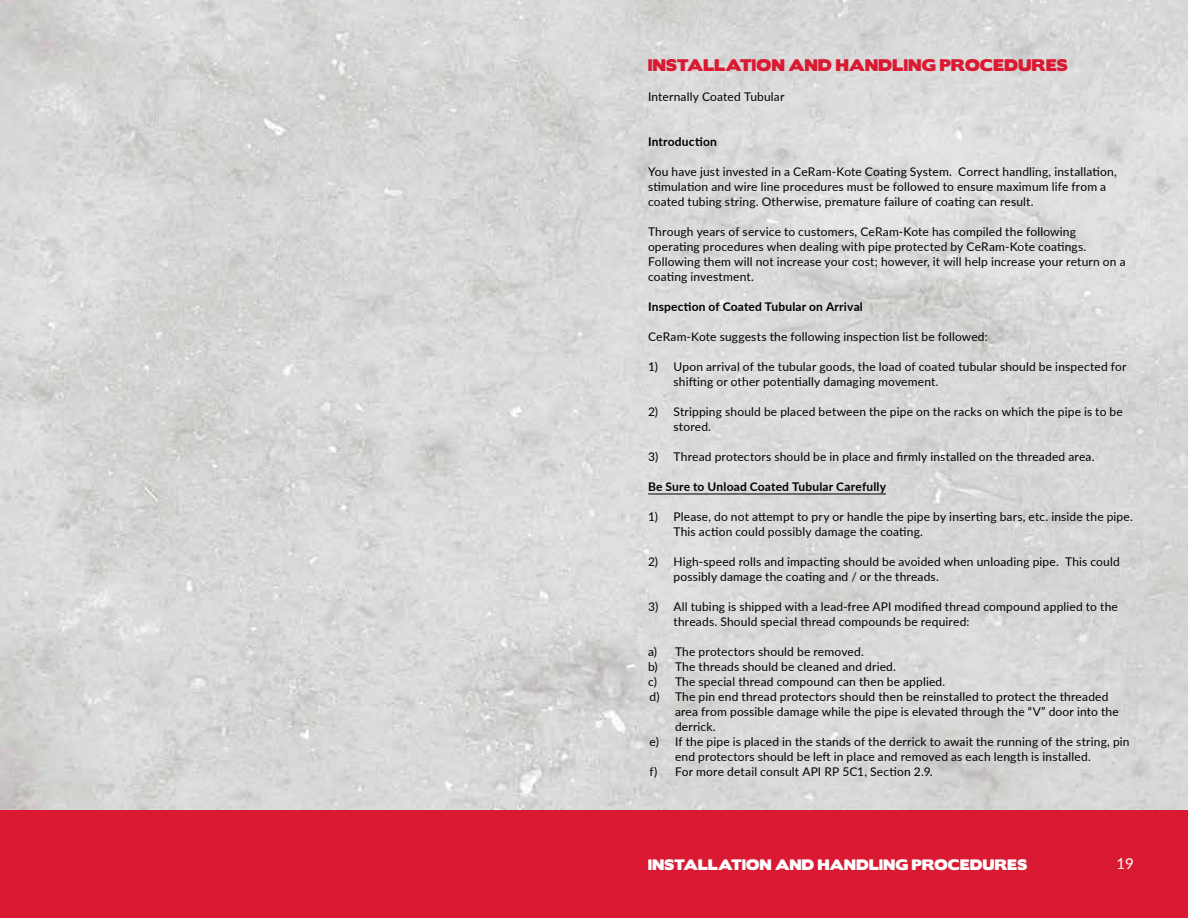
<style>
.page{position:relative;width:1188px;height:918px;background:#fff}
.page>*{position:absolute;margin:0;border:0;box-sizing:border-box;transform-origin:0 0}
.t1{font:15px "Boris Black Bloxx";letter-spacing:.02em;color:#da1a32}
.t2{font:15px "Lato";color:#fff}
.t3{font:13.5px "Boris Black Bloxx";letter-spacing:.025em;color:#fff}
.t4{font:12px/15px "Lato";letter-spacing:.015em;color:#000}
.t5{font:700 12px "Lato";letter-spacing:.015em;color:#000}
</style>
<div class="page">
<img style="left:0;top:0;width:1188px;height:810px">
<div style="left:0;top:810px;width:1188px;height:108px;background:#da1a32"></div>
<hr style="left:648px;top:494px;width:238px;height:1px;background:#000">
<p class="t1" style="left:648px;top:54px;width:421px">INSTALLATION AND HANDLING PROCEDURES</p>
<p class="t4" style="left:648px;top:89px;width:138px">Internally Coated Tubular</p>
<p class="t5" style="left:648px;top:133px;width:70px">Introduction</p>
<p class="t4" style="left:648px;top:164px;width:470px">You have just invested in a CeRam-Kote Coating System. Correct handling, installation, stimulation and wire line procedures must be followed to ensure maximum life from a coated tubing string. Otherwise, premature failure of coating can result.</p>
<p class="t4" style="left:648px;top:224px;width:479px">Through years of service to customers, CeRam-Kote has compiled the following operating procedures when dealing with pipe protected by CeRam-Kote coatings.<br>Following them will not increase your cost; however, it will help increase your return on a coating investment.</p>
<p class="t5" style="left:648px;top:298px;width:216px">Inspection of Coated Tubular on Arrival</p>
<p class="t4" style="left:648px;top:329px;width:341px">CeRam-Kote suggests the following inspection list be followed:</p>
<p class="t4" style="left:674px;top:359px;width:455px;text-indent:-26px">1) Upon arrival of the tubular goods, the load of coated tubular should be inspected for shifting or other potentially damaging movement.</p>
<p class="t4" style="left:674px;top:404px;width:451px;text-indent:-26px">2) Stripping should be placed between the pipe on the racks on which the pipe is to be stored.</p>
<p class="t4" style="left:648px;top:449px;width:448px">3) Thread protectors should be in place and firmly installed on the threaded area.</p>
<p class="t5" style="left:648px;top:478px;width:240px">Be Sure to Unload Coated Tubular Carefully</p>
<p class="t4" style="left:674px;top:509px;width:461px;text-indent:-26px">1) Please, do not attempt to pry or handle the pipe by inserting bars, etc. inside the pipe.<br>This action could possibly damage the coating.</p>
<p class="t4" style="left:674px;top:554px;width:448px;text-indent:-26px">2) High-speed rolls and impacting should be avoided when unloading pipe. This could possibly damage the coating and / or the threads.</p>
<p class="t4" style="left:674px;top:599px;width:446px;text-indent:-26px">3) All tubing is shipped with a lead-free API modified thread compound applied to the threads. Should special thread compounds be required:</p>
<p class="t4" style="left:648px;top:644px;width:217px">a) The protectors should be removed.</p>
<p class="t4" style="left:648px;top:659px;width:250px">b) The threads should be cleaned and dried.</p>
<p class="t4" style="left:648px;top:674px;width:299px">c) The special thread compound can then be applied.</p>
<p class="t4" style="left:650px;top:689px;width:461px">d) The pin end thread protectors should then be reinstalled to protect the threaded</p>
<p class="t4" style="left:675px;top:704px;width:445px">area from possible damage while the pipe is elevated through the “V” door into the</p>
<p class="t4" style="left:675px;top:719px;width:42px">derrick.</p>
<p class="t4" style="left:650px;top:734px;width:482px">e) If the pipe is placed in the stands of the derrick to await the running of the string, pin</p>
<p class="t4" style="left:675px;top:749px;width:417px">end protectors should be left in place and removed as each length is installed.</p>
<p class="t4" style="left:650px;top:764px;width:285px">f) For more detail consult API RP 5C1, Section 2.9.</p>
<p class="t3" style="left:648px;top:854px;width:381px">INSTALLATION AND HANDLING PROCEDURES</p>
<p class="t2" style="left:1117px;top:853px;width:19px">19</p>
</div>
